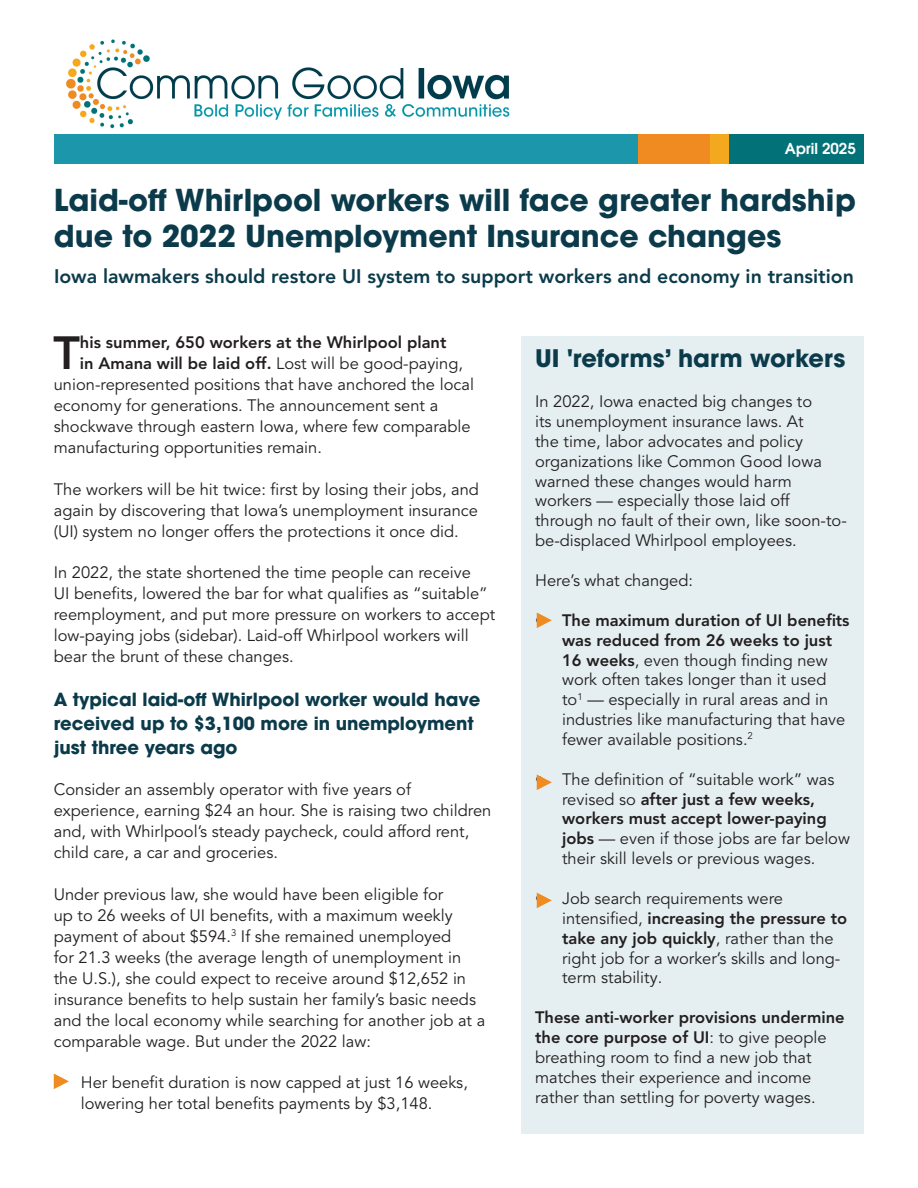
<style>
.page{position:relative;width:918px;height:1188px;background:#fff}
.page>*{position:absolute;margin:0;border:0;box-sizing:border-box;transform-origin:0 0}
.t1{font:800 46.2px "Avenir LT Std";color:#231f20}
.t2{font:700 30px/36px "ITC Avant Garde Pro";color:#0b3b4b}
.t3{font:700 24px "ITC Avant Garde Pro";color:#0b3b4b}
.t4{font:800 19.5px "Avenir LT Std";color:#0b3b4b}
.t5{font:700 18px/24px "ITC Avant Garde Pro";color:#0b3b4b}
.t6{font:16.5px/19.8px "Avenir LT Pro";color:#231f20}
.t7{font:800 16.5px "Avenir LT Std";color:#231f20}
.t8{font:600 15px "ITC Avant Garde Pro";color:#fff}
.s1{font-family:"Avenir LT Std";font-weight:800}
</style>
<div class="page">
<div style="left:54px;top:134px;width:598px;height:30px;background:#1b96aa"></div>
<div style="left:638px;top:134px;width:81px;height:30px;background:#ef8b21"></div>
<div style="left:729px;top:134px;width:135px;height:30px;background:#037278"></div>
<div style="left:710px;top:134px;width:19px;height:30px;background:#f4a81e"></div>
<img style="left:66px;top:39px;width:444px;height:90px">
<div style="left:522px;top:336px;width:342px;height:798px;background:#e5eff2"></div>
<svg style="left:537px;top:612px;width:15px;height:16px"></svg>
<svg style="left:537px;top:774px;width:15px;height:16px"></svg>
<svg style="left:537px;top:893px;width:15px;height:15px"></svg>
<svg style="left:54px;top:1074px;width:15px;height:15px"></svg>
<p class="t8" style="left:785px;top:139px;width:72px">April 2025</p>
<p class="t2" style="left:54px;top:182px;width:804px">Laid-off Whirlpool workers will face greater hardship due to 2022 Unemployment Insurance changes</p>
<p class="t4" style="left:54px;top:264px;width:802px">Iowa lawmakers should restore UI system to support workers and economy in transition</p>
<p class="t1" style="left:53px;top:326px;width:28px">T</p>
<p class="t7" style="left:80px;top:333px;width:368px">his summer, 650 workers at the Whirlpool plant</p>
<p class="t6" style="left:80px;top:354px;width:385px"><span class="s1">in Amana will be laid off.</span> Lost will be good-paying,</p>
<p class="t6" style="left:54px;top:375px;width:422px">union-represented positions that have anchored the local</p>
<p class="t6" style="left:54px;top:396px;width:386px">economy for generations. The announcement sent a</p>
<p class="t6" style="left:54px;top:417px;width:418px">shockwave through eastern Iowa, where few comparable</p>
<p class="t6" style="left:54px;top:438px;width:270px">manufacturing opportunities remain.</p>
<p class="t6" style="left:54px;top:479px;width:427px;line-height:21px;text-align:justify">The workers will be hit twice: first by losing their jobs, and again by discovering that Iowa’s unemployment insurance (UI) system no longer offers the protections it once did.</p>
<p class="t6" style="left:54px;top:562px;width:443px;line-height:21px">In 2022, the state shortened the time people can receive<br>UI benefits, lowered the bar for what qualifies as “suitable” reemployment, and put more pressure on workers to accept low-paying jobs (sidebar). Laid-off Whirlpool workers will bear the brunt of these changes.</p>
<p class="t5" style="left:54px;top:687px;width:428px">A typical laid-off Whirlpool worker would have received up to $3,100 more in unemployment just three years ago</p>
<p class="t6" style="left:54px;top:780px;width:439px;line-height:21px">Consider an assembly operator with five years of experience, earning $24 an hour. She is raising two children and, with Whirlpool’s steady paycheck, could afford rent, child care, a car and groceries.</p>
<p class="t6" style="left:54px;top:884px;width:433px;line-height:21px">Under previous law, she would have been eligible for<br>up to 26 weeks of UI benefits, with a maximum weekly payment of about $594.<sup>3</sup> If she remained unemployed<br>for 21.3 weeks (the average length of unemployment in the U.S.), she could expect to receive around $12,652 in insurance benefits to help sustain her family’s basic needs and the local economy while searching for another job at a comparable wage. But under the 2022 law:</p>
<p class="t6" style="left:54px;top:1072px;width:416px;line-height:21px;text-align:center">• Her benefit duration is now capped at just 16 weeks, lowering her total benefits payments by $3,148.</p>
<p class="t3" style="left:535px;top:342px;width:312px">UI 'reforms’ harm workers</p>
<p class="t6" style="left:535px;top:392px;width:313px">In 2022, Iowa enacted big changes to<br>its unemployment insurance laws. At<br>the time, labor advocates and policy organizations like Common Good Iowa warned these changes would harm workers — especially those laid off through no fault of their own, like soon-to&shy;be-displaced Whirlpool employees.</p>
<p class="t6" style="left:535px;top:571px;width:160px">Here’s what changed:</p>
<p class="t6" style="left:562px;top:611px;width:289px;text-indent:-27px"><span class="s1">• The maximum duration of UI benefits was reduced from 26 weeks to just 16 weeks</span>, even though finding new work often takes longer than it used to<sup>1</sup> — especially in rural areas and in industries like manufacturing that have fewer available positions.<sup>2</sup></p>
<p class="t6" style="left:562px;top:770px;width:289px;text-indent:-27px">• The definition of “suitable work” was revised so <span class="s1">after just a few weeks, workers must accept lower-paying jobs</span> — even if those jobs are far below their skill levels or previous wages.</p>
<p class="t6" style="left:562px;top:889px;width:287px;text-indent:-27px">• Job search requirements were intensified, <span class="s1">increasing the pressure to take any job quickly</span>, rather than the right job for a worker’s skills and long&shy;term stability.</p>
<p class="t6" style="left:535px;top:1008px;width:311px"><span class="s1">These anti-worker provisions undermine the core purpose of UI</span>: to give people breathing room to find a new job that matches their experience and income rather than settling for poverty wages.</p>
</div>
